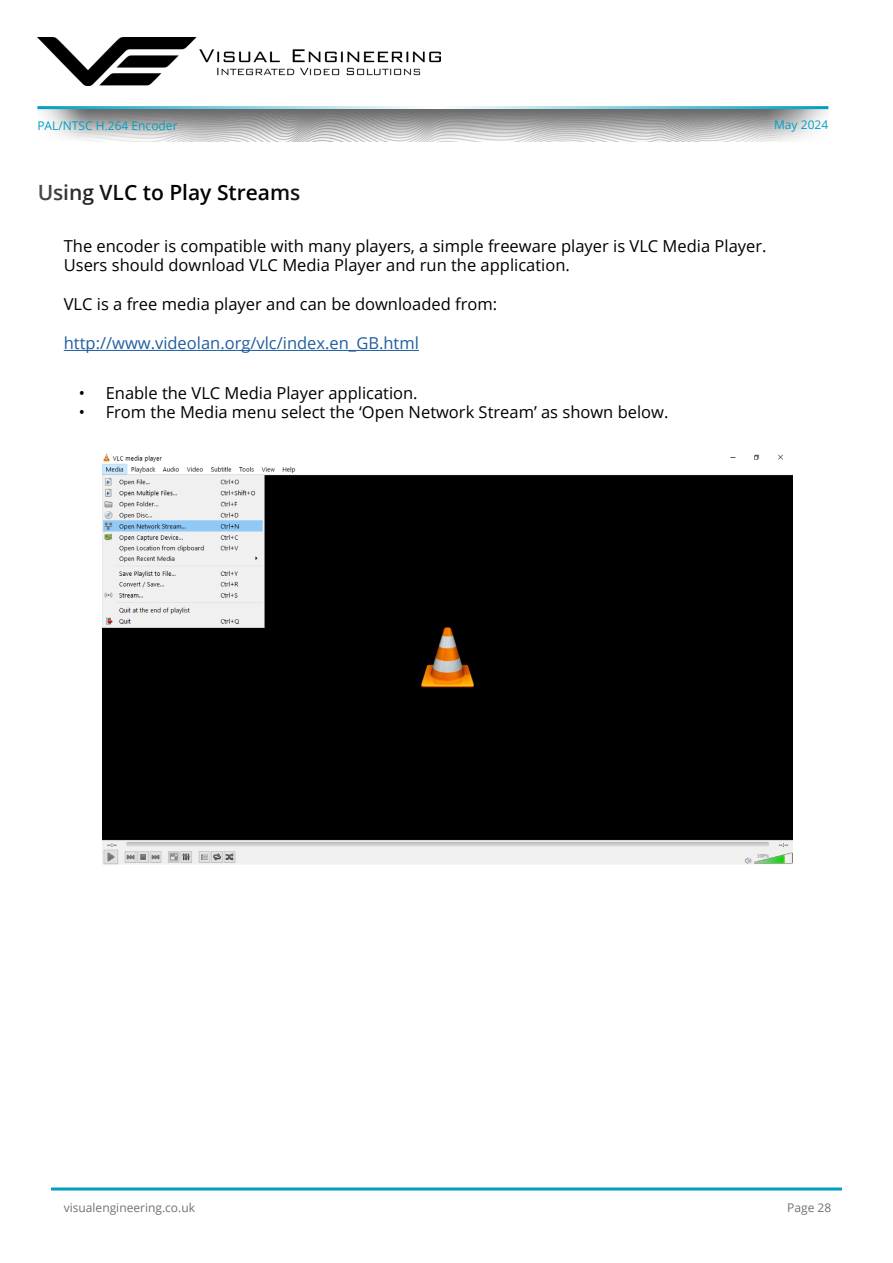
<style>
.page{position:relative;width:893px;height:1263px;background:#fff}
.page>*{position:absolute;margin:0;border:0;box-sizing:border-box;transform-origin:0 0}
.t1{font:600 21px "Open Sans";color:#000}
.t2{font:16.5px/19.5px "Open Sans";color:#000}
.t3{font:16.5px "Open Sans";color:#215e9e}
.t4{font:12px "Open Sans";color:#717171}
.t5{font:12px "Open Sans";color:#019ec0}
</style>
<div class="page">
<hr style="left:51px;top:1187px;width:791px;height:3px;background:#019ec0">
<img style="left:37px;top:109px;width:791px;height:32px">
<hr style="left:37px;top:106px;width:791px;height:3px;background:#019ec0">
<img style="left:38px;top:38px;width:403px;height:47px">
<hr style="left:64px;top:350px;width:355px;height:1px;background:#215e9e">
<img style="left:102px;top:453px;width:691px;height:411px">
<p class="t5" style="left:37px;top:117px;width:142px">PAL/NTSC H.264 Encoder</p>
<p class="t5" style="left:774px;top:117px;width:56px">May 2024</p>
<p class="t1" style="left:37px;top:177px;width:265px">Using VLC to Play Streams</p>
<p class="t2" style="left:64px;top:236px;width:702px">The encoder is compatible with many players, a simple freeware player is VLC Media Player.<br>Users should download VLC Media Player and run the application.</p>
<p class="t2" style="left:64px;top:294px;width:435px">VLC is a free media player and can be downloaded from:</p>
<p class="t3" style="left:64px;top:332px;width:357px">http://www.videolan.org/vlc/index.en_GB.html</p>
<p class="t2" style="left:79px;top:382px;width:338px">• Enable the VLC Media Player application.</p>
<p class="t2" style="left:79px;top:402px;width:591px">• From the Media menu select the ‘Open Network Stream’ as shown below.</p>
<p class="t4" style="left:64px;top:1199px;width:133px">visualengineering.co.uk</p>
<p class="t4" style="left:787px;top:1199px;width:46px">Page 28</p>
</div>
